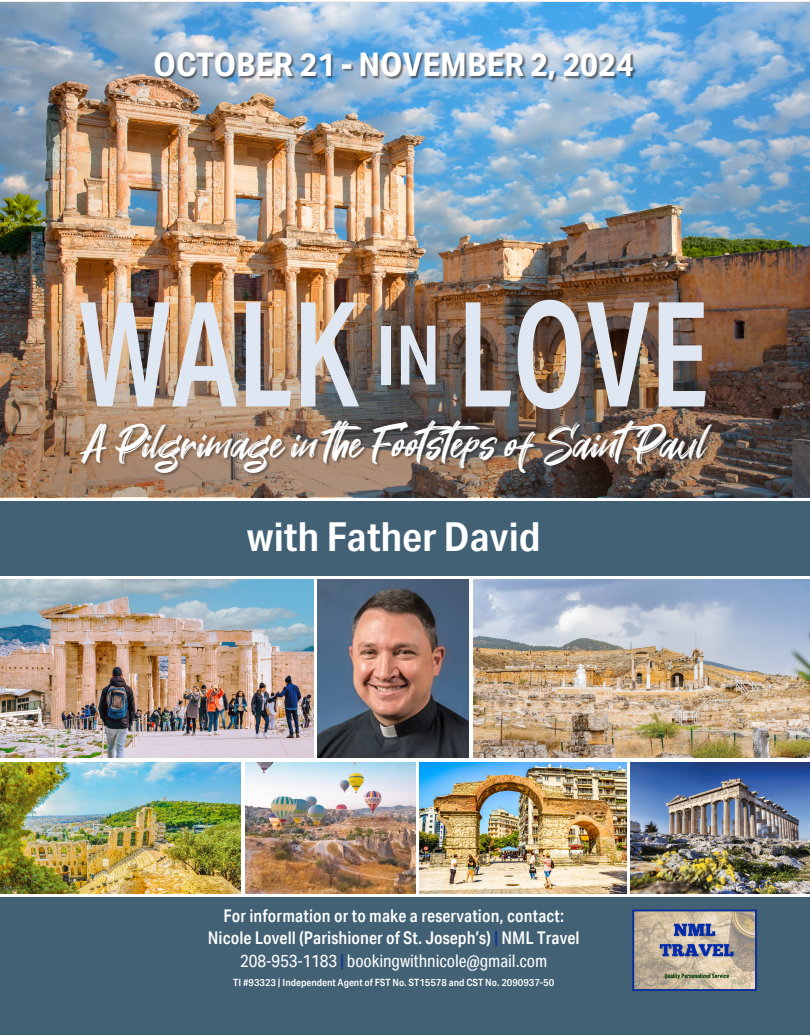
<style>
.page{position:relative;width:810px;height:1035px;background:#fff}
.page>*{position:absolute;margin:0;border:0;box-sizing:border-box;transform-origin:0 0}
.t1{font:600 145.75px "Aktiv Grotesk Cd";color:#dfe7f2;scale:.82 1}
.t2{font:52.5px "Great Sejagad";color:#fff;scale:.9 1}
.t3{font:600 40px "Aktiv Grotesk Cd";color:#fff;scale:1.1 1}
.t4{font:700 32.5px "Aktiv Grotesk Cd";color:#fff;scale:1.1 1}
.t5{font:500 17.5px/22.5px "Aktiv Grotesk Cd";letter-spacing:.005em;color:#fff;text-align:center}
.t6{font:500 10px "Aktiv Grotesk Cd";color:#fff;scale:1.1 1}
.s1{font-weight:400;color:#092d9b}
.s2{font-weight:400}
</style>
<div class="page">
<div style="left:0;top:501px;width:810px;height:75px;background:#426174"></div>
<img style="left:0;top:3px;width:810px;height:260px">
<img style="left:631px;top:762px;width:179px;height:132px">
<img style="left:420px;top:762px;width:207px;height:132px">
<img style="left:0;top:762px;width:241px;height:132px">
<img style="left:245px;top:762px;width:170px;height:132px">
<div style="left:0;top:897px;width:810px;height:138px;background:#426174"></div>
<img style="left:0;top:263px;width:810px;height:234px">
<div style="left:79px;top:418px;width:638px;height:59px;background:#231f20;opacity:.6"></div>
<img style="left:0;top:580px;width:313px;height:178px">
<img style="left:473px;top:580px;width:337px;height:178px">
<img style="left:318px;top:580px;width:151px;height:178px">
<img style="left:635px;top:913px;width:119px;height:75px">
<div style="left:632px;top:910px;width:125px;height:81px;border:2px solid #092d9b"></div>
<div style="left:155px;top:53px;width:481px;height:30px;background:#231f20;opacity:.6"></div>
<h3 class="t4" style="left:154px;top:45px;width:438px">OCTOBER 21 - NOVEMBER 2, 2024</h3>
<h1 class="t1" style="left:79px;top:271px;width:770px">WALK <sup>IN</sup> LOVE</h1>
<h2 class="t2" style="left:81px;top:413px;width:697px">A Pilgrimage in the Footsteps of SaintPaul</h2>
<h3 class="t3" style="left:247px;top:514px;width:269px">with Father David</h3>
<p class="t5" style="left:208px;top:904px;width:373px">For information or to make a reservation, contact:<br>Nicole Lovell (Parishioner of St. Joseph’s) <span class="s1">|</span> NML Travel<br><span class="s2">208-953-1183</span> <span class="s1">|</span> <span class="s2">bookingwithnicole@gmail.com</span></p>
<p class="t6" style="left:233px;top:977px;width:293px">TI #93323 | Independent Agent of FST No. ST15578 and CST No. 2090937-50</p>
</div>
